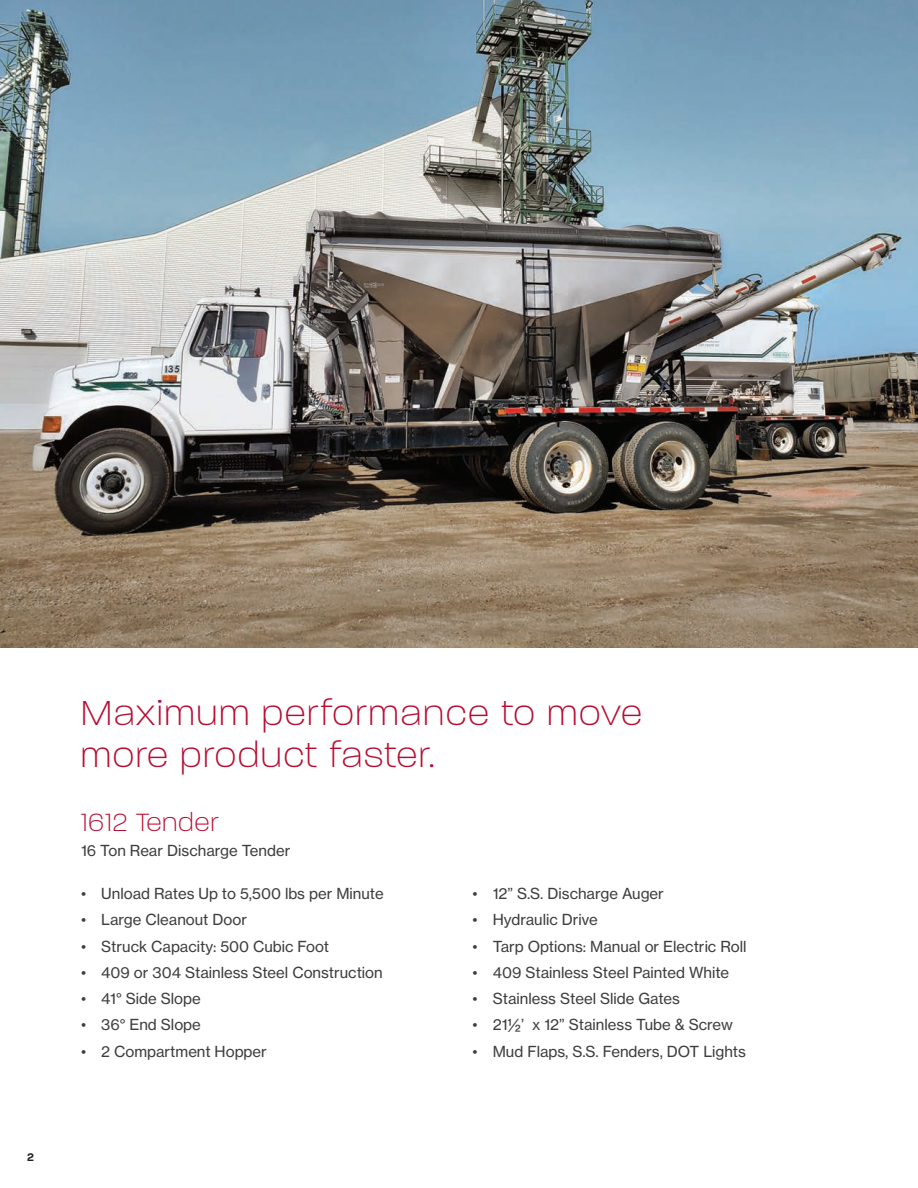
<style>
.page{position:relative;width:918px;height:1188px;background:#fff}
.page>*{position:absolute;margin:0;border:0;box-sizing:border-box;transform-origin:0 0}
.t1{font:200 37.5px/42px "Paralucent";letter-spacing:.06em;color:#b80b30}
.Product_Name{font:200 27px "Paralucent";letter-spacing:.05em;color:#b80b30}
.Body{font:15px "N Haas Grotesk TX Pro 55 Rg";color:#3e3e3f}
.Body-2{font:600 12px "Paralucent";color:#231f20}
</style>
<div class="page">
<img style="left:0;top:0;width:918px;height:648px">
<p class="Body-2" style="left:27px;top:1150px;width:8px">2</p>
<h1 class="t1" style="left:81px;top:692px;width:562px">Maximum performance to move more product faster.</h1>
<p class="Product_Name" style="left:81px;top:807px;width:139px">1612 Tender</p>
<p class="Body" style="left:81px;top:841px;width:211px">16 Ton Rear Discharge Tender</p>
<p class="Body" style="left:81px;top:884px;width:304px">• Unload Rates Up to 5,500 lbs per Minute</p>
<p class="Body" style="left:81px;top:911px;width:168px">• Large Cleanout Door</p>
<p class="Body" style="left:81px;top:937px;width:250px">• Struck Capacity: 500 Cubic Foot</p>
<p class="Body" style="left:81px;top:963px;width:303px">• 409 or 304 Stainless Steel Construction</p>
<p class="Body" style="left:81px;top:989px;width:121px">• 41° Side Slope</p>
<p class="Body" style="left:81px;top:1016px;width:121px">• 36° End Slope</p>
<p class="Body" style="left:81px;top:1042px;width:187px">• 2 Compartment Hopper</p>
<p class="Body" style="left:472px;top:884px;width:193px">• 12” S.S. Discharge Auger</p>
<p class="Body" style="left:472px;top:911px;width:127px">• Hydraulic Drive</p>
<p class="Body" style="left:472px;top:937px;width:276px">• Tarp Options: Manual or Electric Roll</p>
<p class="Body" style="left:472px;top:963px;width:258px">• 409 Stainless Steel Painted White</p>
<p class="Body" style="left:472px;top:989px;width:209px">• Stainless Steel Slide Gates</p>
<p class="Body" style="left:472px;top:1016px;width:262px">• 21½’ x 12” Stainless Tube &amp; Screw</p>
<p class="Body" style="left:472px;top:1042px;width:275px">• Mud Flaps, S.S. Fenders, DOT Lights</p>
</div>
